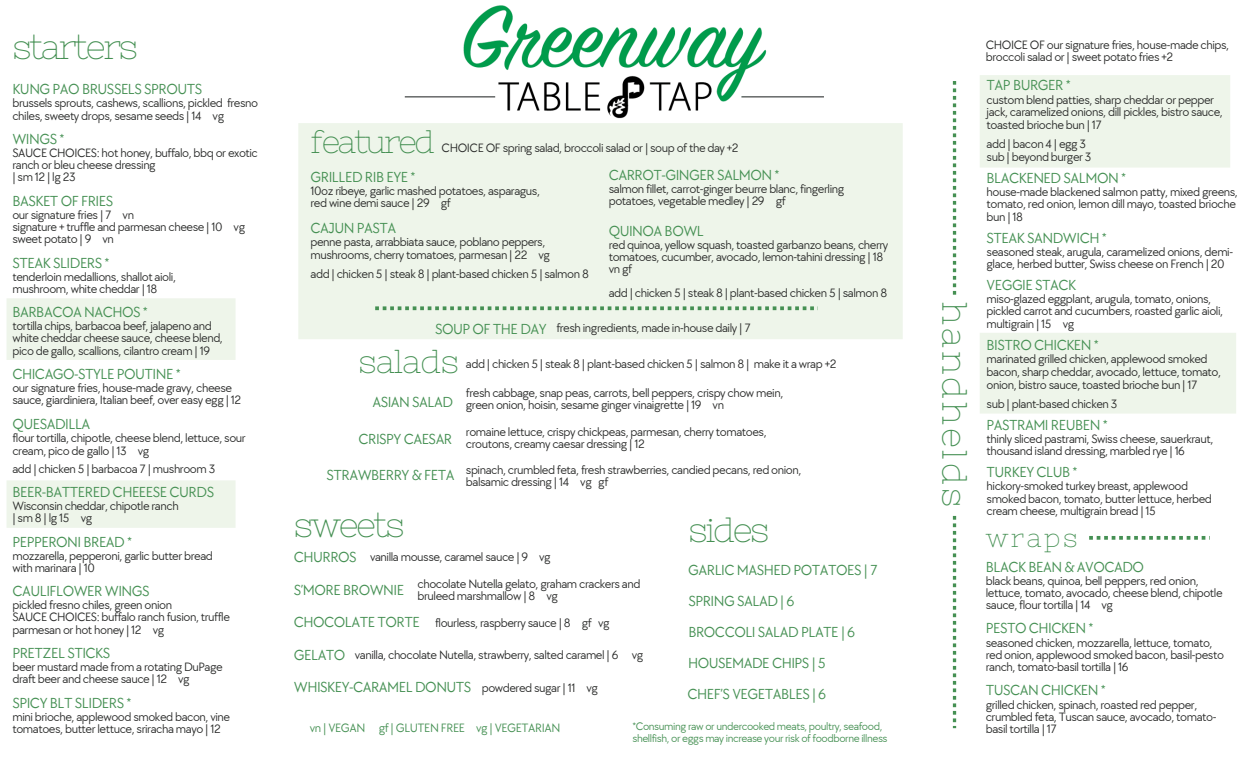
<style>
.page{position:relative;width:1260px;height:765px;background:#fff}
.page>*{position:absolute;margin:0;border:0;box-sizing:border-box;transform-origin:0 0}
.t1{font:35px "Nixie One";letter-spacing:-.07em;color:#459053}
.t2{font:35px "Nixie One";letter-spacing:.085em;color:#459053}
.t3{font:33.12px "Nixie One";letter-spacing:-.02em;color:#459053}
.t4{font:32.5px "Nixie One";letter-spacing:-.07em;color:#459053}
.t5{font:26.25px "Nixie One";letter-spacing:.095em;color:#459053}
.t6{font:15px "TT Chocolates";letter-spacing:-.035em;color:#459053}
.t7{font:12.5px/12.2px "TT Chocolates";letter-spacing:-.035em;color:#282928}
.t8{font:12.5px "TT Chocolates";letter-spacing:-.035em;color:#459053}
.t9{font:11.25px/11.2px "TT Chocolates";letter-spacing:-.035em;color:#459053}
</style>
<div class="page">
<svg style="left:953px;top:81px;width:3px;height:647px"></svg>
<div style="left:298px;top:123px;width:605px;height:216px;background:#eef5ea"></div>
<svg style="left:375px;top:306px;width:443px;height:4px;background:#a1c7a5"></svg>
<img style="left:404px;top:5px;width:420px;height:114px">
<div style="left:7px;top:298px;width:229px;height:62px;background:#eef5ea"></div>
<div style="left:7px;top:480px;width:229px;height:48px;background:#eef5ea"></div>
<div style="left:980px;top:75px;width:250px;height:93px;background:#eef5ea"></div>
<div style="left:980px;top:333px;width:256px;height:81px;background:#eef5ea"></div>
<svg style="left:1089px;top:536px;width:121px;height:4px"></svg>
<p class="t1" style="left:12px;top:27px;width:127px">starters</p>
<h4 class="t6" style="left:12px;top:81px;width:192px">KUNG PAO BRUSSELS SPROUTS</h4>
<p class="t7" style="left:12px;top:98px;width:247px">brussels sprouts, cashews, scallions, pickled fresno chiles, sweety drops, sesame seeds | 14 vg</p>
<h4 class="t6" style="left:12px;top:130px;width:54px">WINGS *</h4>
<h4 class="t7" style="left:12px;top:147px;width:247px">SAUCE CHOICES: hot honey, buffalo, bbq or exotic ranch or bleu cheese dressing</h4>
<p class="t7" style="left:12px;top:172px;width:65px">|sm12|lg23</p>
<h4 class="t6" style="left:12px;top:192px;width:102px">BASKET OF FRIES</h4>
<h4 class="t7" style="left:12px;top:209px;width:234px">our signature fries | 7 vn<br>signature + truffle and parmesan cheese | 10 vg</h4>
<p class="t7" style="left:12px;top:233px;width:103px">sweet potato | 9 vn</p>
<h4 class="t6" style="left:12px;top:254px;width:99px">STEAK SLIDERS *</h4>
<p class="t7" style="left:12px;top:271px;width:165px">tenderloin medallions, shallot aioli, mushroom, white cheddar | 18</p>
<h4 class="t6" style="left:12px;top:304px;width:137px">BARBACOA NACHOS *</h4>
<p class="t7" style="left:12px;top:320px;width:212px">tortilla chips, barbacoa beef, jalapeno and white cheddar cheese sauce, cheese blend, pico de gallo, scallions, cilantro cream | 19</p>
<h4 class="t6" style="left:12px;top:365px;width:170px">CHICAGO-STYLE POUTINE *</h4>
<p class="t7" style="left:12px;top:382px;width:230px">our signature fries, house-made gravy, cheese sauce, giardiniera, Italian beef, over easy egg | 12</p>
<h4 class="t6" style="left:12px;top:416px;width:80px">QUESADILLA</h4>
<h4 class="t7" style="left:12px;top:432px;width:235px;line-height:12.6px">flour tortilla, chipotle, cheese blend, lettuce, sour cream, pico de gallo | 13 vg</h4>
<p class="t7" style="left:12px;top:463px;width:204px">add | chicken 5 | barbacoa 7 | mushroom 3</p>
<h4 class="t6" style="left:12px;top:483px;width:203px">BEER-BATTERED CHEEESE CURDS</h4>
<h4 class="t7" style="left:12px;top:500px;width:168px">Wisconsin cheddar, chipotle ranch</h4>
<p class="t7" style="left:12px;top:512px;width:81px">|sm8|lg15 vg</p>
<h4 class="t6" style="left:12px;top:533px;width:121px">PEPPERONI BREAD *</h4>
<p class="t7" style="left:12px;top:550px;width:202px">mozzarella, pepperoni, garlic butter bread with marinara | 10</p>
<h4 class="t6" style="left:12px;top:583px;width:139px">CAULIFLOWER WINGS</h4>
<h4 class="t7" style="left:12px;top:599px;width:161px">pickled fresno chiles, green onion</h4>
<p class="t7" style="left:12px;top:612px;width:219px">SAUCE CHOICES: buffalo ranch fusion, truffle parmesan or hot honey | 12 vg</p>
<h4 class="t6" style="left:12px;top:644px;width:99px">PRETZEL STICKS</h4>
<p class="t7" style="left:12px;top:661px;width:212px">beer mustard made from a rotating DuPage draft beer and cheese sauce | 12 vg</p>
<p class="t6" style="left:12px;top:694px;width:121px">SPICY BLT SLIDERS *</p>
<h1 class="t7" style="left:12px;top:711px;width:219px">mini brioche, applewood smoked bacon, vine tomatoes, butter lettuce, sriracha mayo | 12</h1>
<p class="t4" style="left:311px;top:123px;width:126px">featured</p>
<h4 class="t6" style="left:311px;top:168px;width:107px">GRILLED RIB EYE *</h4>
<p class="t7" style="left:311px;top:185px;width:231px">10oz ribeye, garlic mashed potatoes, asparagus, red wine demi sauce | 29 gf</p>
<p class="t7" style="left:442px;top:142px;width:299px">CHOICE OF spring salad, broccoli salad or | soup of the day +2</p>
<h4 class="t6" style="left:609px;top:166px;width:172px">CARROT-GINGER SALMON *</h4>
<p class="t7" style="left:609px;top:183px;width:237px">salmon fillet, carrot-ginger beurre blanc, fingerling potatoes, vegetable medley | 29 gf</p>
<h4 class="t6" style="left:311px;top:220px;width:87px">CAJUN PASTA</h4>
<h4 class="t7" style="left:311px;top:236px;width:241px;line-height:12.8px">penne pasta, arrabbiata sauce, poblano peppers, mushrooms, cherry tomatoes, parmesan | 22 vg</h4>
<h4 class="t7" style="left:311px;top:268px;width:280px">add | chicken 5 | steak 8 | plant-based chicken 5 | salmon 8</h4>
<h1 class="t6" style="left:609px;top:222px;width:97px">QUINOA BOWL</h1>
<h1 class="t7" style="left:609px;top:239px;width:281px">red quinoa, yellow squash, toasted garbanzo beans, cherry tomatoes, cucumber, avocado, lemon-tahini dressing | 18 vn gf</h1>
<h4 class="t7" style="left:609px;top:288px;width:280px">add | chicken 5 | steak 8 | plant-based chicken 5 | salmon 8</h4>
<p class="t6" style="left:435px;top:321px;width:113px">SOUP OF THE DAY</p>
<h1 class="t7" style="left:556px;top:323px;width:196px">fresh ingredients, made in-house daily | 7</h1>
<p class="t3" style="left:358px;top:342px;width:102px">salads</p>
<p class="t7" style="left:466px;top:358px;width:372px">add | chicken 5 | steak 8 | plant-based chicken 5 | salmon 8 | make it a wrap +2</p>
<h4 class="t6" style="left:372px;top:393px;width:82px">ASIAN SALAD</h4>
<h4 class="t7" style="left:466px;top:387px;width:319px">fresh cabbage, snap peas, carrots, bell peppers, crispy chow mein, green onion, hoisin, sesame ginger vinaigrette | 19 vn</h4>
<p class="t6" style="left:358px;top:430px;width:95px">CRISPY CAESAR</p>
<p class="t7" style="left:466px;top:426px;width:302px">romaine lettuce, crispy chickpeas, parmesan, cherry tomatoes, croutons, creamy caesar dressing | 12</p>
<p class="t6" style="left:326px;top:467px;width:130px">STRAWBERRY &amp; FETA</p>
<h1 class="t7" style="left:466px;top:464px;width:337px">spinach, crumbled feta, fresh strawberries, candied pecans, red onion, balsamic dressing | 14 vg gf</h1>
<p class="t1" style="left:294px;top:505px;width:112px">sweets</p>
<p class="t6" style="left:294px;top:549px;width:64px">CHURROS</p>
<p class="t7" style="left:370px;top:551px;width:182px">vanilla mousse, caramel sauce | 9 vg</p>
<p class="t6" style="left:294px;top:581px;width:112px">S’MORE BROWNIE</p>
<p class="t7" style="left:418px;top:578px;width:224px">chocolate Nutella gelato, graham crackers and bruleed marshmallow | 8 vg</p>
<h1 class="t6" style="left:294px;top:614px;width:128px">CHOCOLATE TORTE</h1>
<p class="t6" style="left:294px;top:646px;width:53px">GELATO</p>
<p class="t7" style="left:435px;top:617px;width:176px">flourless, raspberry sauce | 8 gf vg</p>
<p class="t7" style="left:355px;top:649px;width:290px">vanilla, chocolate Nutella, strawberry, salted caramel | 6 vg</p>
<p class="t6" style="left:294px;top:679px;width:179px">WHISKEY-CARAMEL DONUTS</p>
<h4 class="t7" style="left:482px;top:682px;width:118px">powdered sugar | 11 vg</h4>
<p class="t1" style="left:688px;top:510px;width:83px">sides</p>
<p class="t6" style="left:688px;top:561px;width:191px">GARLIC MASHED POTATOES | 7</p>
<p class="t6" style="left:688px;top:592px;width:108px">SPRING SALAD | 6</p>
<p class="t6" style="left:688px;top:624px;width:168px">BROCCOLI SALAD PLATE | 6</p>
<p class="t6" style="left:688px;top:655px;width:139px">HOUSEMADE CHIPS | 5</p>
<p class="t6" style="left:688px;top:686px;width:140px">CHEF’S VEGETABLES | 6</p>
<h2 class="t8" style="left:310px;top:720px;width:252px">vn | VEGAN gf | GLUTEN FREE vg | VEGETARIAN</h2>
<p class="t9" style="left:632px;top:721px;width:257px">*Consuming raw or undercooked meats, poultry, seafood, shellfish, or eggs may increase your risk of foodborne illness</p>
<h1 class="t2" style="left:975px;top:302px;width:206px;rotate:90deg">handhelds</h1>
<h4 class="t7" style="left:986px;top:39px;width:245px">CHOICE OF our signature fries, house-made chips, broccoli salad or | sweet potato fries +2</h4>
<p class="t6" style="left:987px;top:77px;width:86px">TAP BURGER *</p>
<p class="t7" style="left:987px;top:94px;width:238px;line-height:12.8px">custom blend patties, sharp cheddar or pepper jack, caramelized onions, dill pickles, bistro sauce, toasted brioche bun | 17</p>
<p class="t7" style="left:987px;top:138px;width:101px">add | bacon 4 | egg 3</p>
<p class="t7" style="left:987px;top:151px;width:106px">sub | beyond burger 3</p>
<h4 class="t6" style="left:987px;top:170px;width:141px">BLACKENED SALMON *</h4>
<p class="t7" style="left:987px;top:186px;width:253px">house-made blackened salmon patty, mixed greens, tomato, red onion, lemon dill mayo, toasted brioche bun | 18</p>
<h4 class="t6" style="left:987px;top:229px;width:122px">STEAK SANDWICH *</h4>
<p class="t7" style="left:987px;top:246px;width:248px">seasoned steak, arugula, caramelized onions, demi&shy;glace, herbed butter, Swiss cheese on French | 20</p>
<h4 class="t6" style="left:987px;top:277px;width:91px">VEGGIE STACK</h4>
<p class="t7" style="left:987px;top:293px;width:238px">miso-glazed eggplant, arugula, tomato, onions, pickled carrot and cucumbers, roasted garlic aioli, multigrain | 15 vg</p>
<p class="t6" style="left:987px;top:337px;width:114px">BISTRO CHICKEN *</p>
<p class="t7" style="left:987px;top:353px;width:236px;line-height:12.8px">marinated grilled chicken, applewood smoked bacon, sharp cheddar, avocado, lettuce, tomato, onion, bistro sauce, toasted brioche bun | 17</p>
<p class="t7" style="left:987px;top:398px;width:132px">sub | plant-based chicken 3</p>
<h4 class="t6" style="left:987px;top:417px;width:123px">PASTRAMI REUBEN *</h4>
<p class="t7" style="left:987px;top:433px;width:228px">thinly sliced pastrami, Swiss cheese, sauerkraut, thousand island dressing, marbled rye | 16</p>
<h4 class="t6" style="left:987px;top:464px;width:93px">TURKEY CLUB *</h4>
<p class="t7" style="left:987px;top:481px;width:227px">hickory-smoked turkey breast, applewood smoked bacon, tomato, butter lettuce, herbed cream cheese, multigrain bread | 15</p>
<p class="t5" style="left:986px;top:522px;width:93px">wraps</p>
<p class="t6" style="left:986px;top:558px;width:160px">BLACK BEAN &amp; AVOCADO</p>
<h4 class="t7" style="left:986px;top:575px;width:238px">black beans, quinoa, bell peppers, red onion, lettuce, tomato, avocado, cheese blend, chipotle sauce, flour tortilla | 14 vg</h4>
<p class="t6" style="left:986px;top:620px;width:109px">PESTO CHICKEN *</p>
<p class="t7" style="left:986px;top:637px;width:240px">seasoned chicken, mozzarella, lettuce, tomato, red onion, applewood smoked bacon, basil-pesto ranch, tomato-basil tortilla | 16</p>
<h4 class="t6" style="left:986px;top:682px;width:122px">TUSCAN CHICKEN *</h4>
<h4 class="t7" style="left:986px;top:699px;width:232px">grilled chicken, spinach, roasted red pepper, crumbled feta, Tuscan sauce, avocado, tomato&shy;basil tortilla | 17</h4>
</div>
